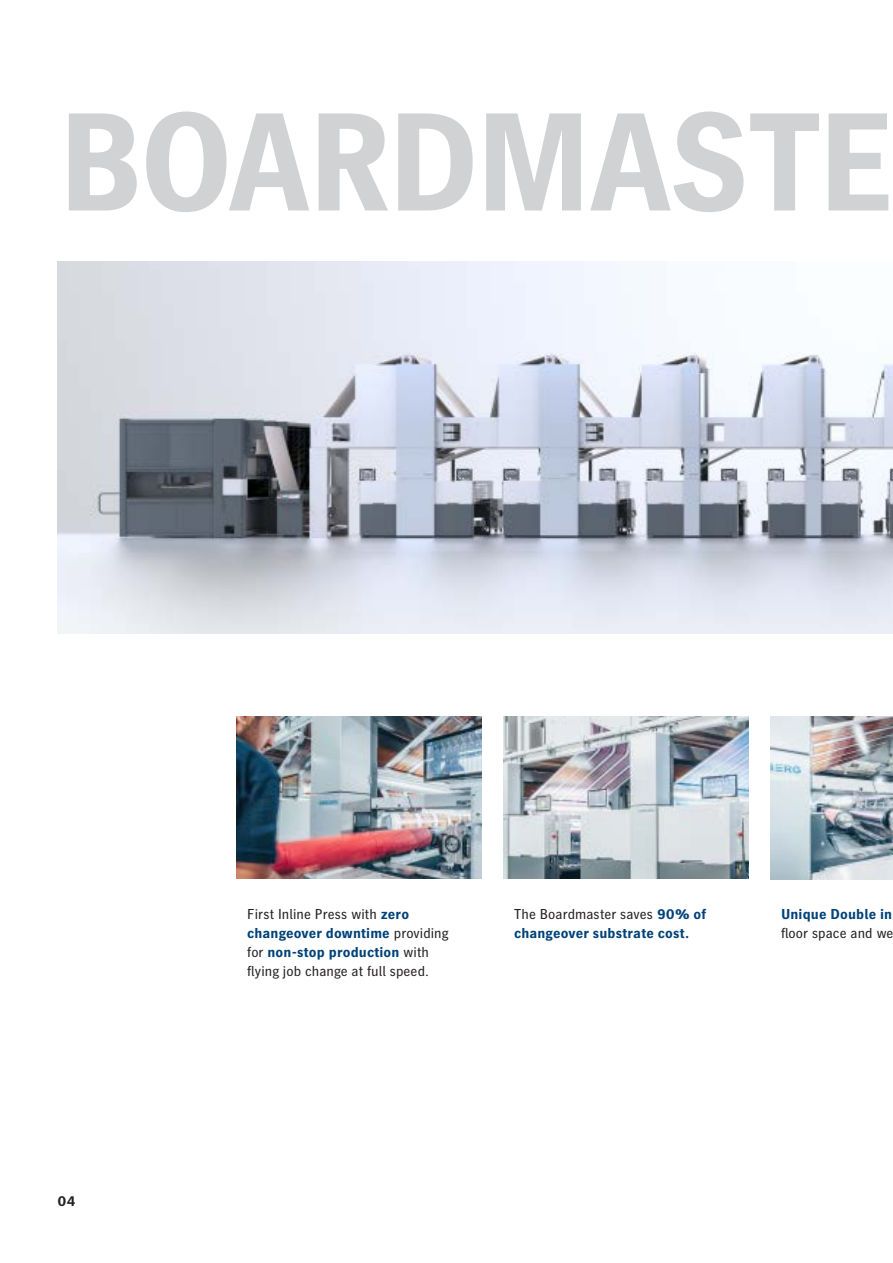
<style>
.page{position:relative;width:893px;height:1263px;background:#fff}
.page>*{position:absolute;margin:0;border:0;box-sizing:border-box;transform-origin:0 0}
.t1{font:700 138px "Heidelberg Gothic Ml";letter-spacing:-.03em;color:#d1d2d4}
.t2{font:14.25px/19.2px "Heidelberg Gothic Ml";letter-spacing:.005em;color:#231f20}
.t3{font:700 14.25px/19.2px "Heidelberg Gothic Ml";letter-spacing:.01em;color:#004279}
.t4{font:700 14.25px "Heidelberg Gothic Ml";color:#231f20}
.s1{font-weight:700;color:#004279}
.s2{font-weight:400;color:#231f20}
</style>
<div class="page">
<img style="left:57px;top:261px;width:836px;height:373px">
<img style="left:237px;top:716px;width:245px;height:163px">
<img style="left:503px;top:716px;width:246px;height:163px">
<img style="left:770px;top:717px;width:123px;height:163px">
<h1 class="t1" style="left:58px;top:86px;width:838px">BOARDMASTE</h1>
<p class="t4" style="left:57px;top:1193px;width:19px">04</p>
<p class="t2" style="left:247px;top:904px;width:203px">First Inline Press with <span class="s1">zero changeover downtime</span> providing for <span class="s1">non-stop production</span> with flying job change at full speed.</p>
<p class="t3" style="left:514px;top:904px;width:194px"><span class="s2">The Boardmaster saves</span> 90% of changeover substrate cost.</p>
<p class="t3" style="left:781px;top:904px;width:113px">Unique Double in</p>
<p class="t2" style="left:781px;top:923px;width:114px">floor space and we</p>
</div>
